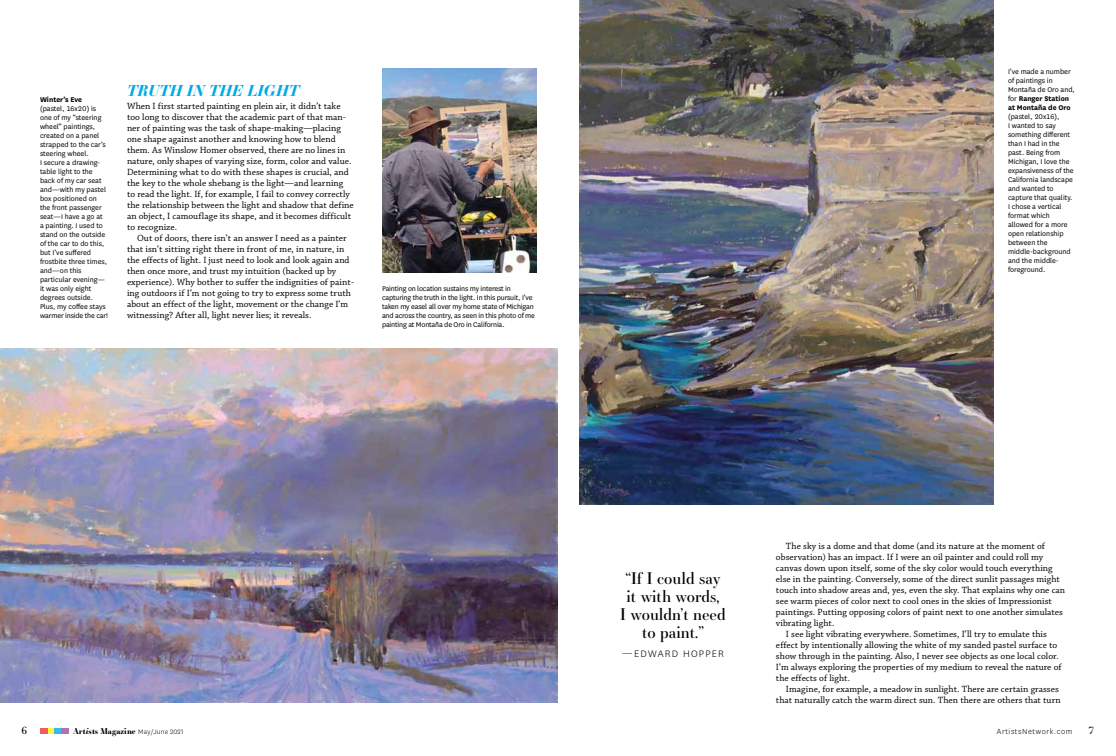
<style>
.page{position:relative;width:1116px;height:756px;background:#fff}
.page>*{position:absolute;margin:0;border:0;box-sizing:border-box;transform-origin:0 0}
.t1{font:16px/18px "Essonnes Display";color:#000;text-align:center}
.t2{font:italic 700 15px "Essonnes Display";letter-spacing:.005em;color:#00abe6}
.t3{font:300 11px "National";letter-spacing:.11em;color:#000}
.t4{font:10px "Essonnes Text";color:#000}
.t5{font:9.5px/11px "Chaparral Pro";letter-spacing:.005em;color:#000}
.t6{font:300 8.5px "National";letter-spacing:.07em;color:#000}
.t7{font:8px/9px "National";color:#000}
.t8{font:8px/9px "National";letter-spacing:-.02em;color:#000}
.t9{font:700 8px "Essonnes Display";letter-spacing:.01em;color:#000}
.t10{font:700 8px "National";color:#000}
.s1{font-weight:700}
.s2{font-style:italic}
.s3{font-family:"National";font-weight:300;font-size:7.5px}
</style>
<div class="page">
<div style="left:47px;top:728px;width:7px;height:6px;background:#fff349"></div>
<div style="left:40px;top:728px;width:7px;height:6px;background:#f15d5d"></div>
<div style="left:54px;top:728px;width:8px;height:6px;background:#3cb9eb"></div>
<div style="left:62px;top:728px;width:7px;height:6px;background:#ad74b1"></div>
<img style="left:0;top:348px;width:558px;height:355px">
<img style="left:580px;top:0;width:414px;height:504px">
<img style="left:382px;top:68px;width:154px;height:205px">
<p class="t10" style="left:40px;top:94px;width:44px">Winter’s Eve</p>
<p class="t7" style="left:40px;top:104px;width:69px">(pastel, 16x20) is one of my “steering wheel” paintings, created on a panel strapped to the car’s steering wheel.<br>I secure a drawing&shy;table light to the back of my car seat and—with my pastel box positioned on the front passenger seat—I have a go at a painting. I used to stand on the outside of the car to do this, but I’ve suffered frostbite three times, and—on this particular evening— it was only eight degrees outside.<br>Plus, my coffee stays warmer inside the car!</p>
<h2 class="t2" style="left:127px;top:80px;width:175px">TR UTH IN THE LIGHT</h2>
<p class="t5" style="left:127px;top:101px;width:228px">When I first started painting en plein air, it didn’t take too long to discover that the academic part of that man&shy;ner of painting was the task of shape-making—placing one shape against another and knowing how to blend them. As Winslow Homer observed, there are no lines in nature, only shapes of varying size, form, color and value.<br>Determining what to do with these shapes is crucial, and the key to the whole shebang is the light—and learning to read the light. If, for example, I fail to convey correctly the relationship between the light and shadow that define an object, I camouflage its shape, and it becomes difficult to recognize.</p>
<p class="t5" style="left:127px;top:233px;width:229px;text-indent:10px">Out of doors, there isn’t an answer I need as a painter that isn’t sitting right there in front of me, in nature, in the effects of light. I just need to look and look again and then once more, and trust my intuition (backed up by experience). Why bother to suffer the indignities of paint&shy;ing outdoors if I’m not going to try to express some truth about an effect of the light, movement or the change I’m witnessing? After all, light never lies; it reveals.</p>
<p class="t8" style="left:382px;top:284px;width:155px">Painting on location sustains my interest in capturing the truth in the light. In this pursuit, I’ve taken my easel all over my home state of Michigan and across the country, as seen in this photo of me painting at Montaña de Oro in California.</p>
<p class="t7" style="left:1008px;top:67px;width:68px">I’ve made a number of paintings in<br>Montaña de Oro and, for <span class="s1">Ranger Station at Montaña de Oro</span></p>
<p class="t7" style="left:1008px;top:112px;width:67px">(pastel, 20x16),<br>I wanted to say something different than I had in the past. Being from<br>Michigan, I love the expansiveness of the<br>California landscape and wanted to capture that quality.<br>I chose a vertical format which allowed for a more open relationship between the middle-background and the middle&shy;foreground.</p>
<h1 class="t1" style="left:620px;top:569px;width:107px">“If I could say it with words,<br>I wouldn’t need to paint.”</h1>
<p class="t3" style="left:622px;top:647px;width:104px">—Edward Hopper</p>
<p class="t5" style="left:786px;top:541px;width:261px">The sky is a dome and that dome (and its nature at the moment of</p>
<p class="t5" style="left:776px;top:552px;width:269px">observation) has an impact. If I were an oil painter and could roll my</p>
<p class="t5" style="left:776px;top:563px;width:278px">canvas down upon itself, some of the sky color would touch everything</p>
<p class="t5" style="left:776px;top:574px;width:285px">else in the painting. Conversely, some of the direct sunlit passages might</p>
<p class="t5" style="left:776px;top:585px;width:291px">touch into shadow areas and, yes, even the sky. That explains why one can</p>
<p class="t5" style="left:776px;top:596px;width:277px">see warm pieces of color next to cool ones in the skies of Impressionist</p>
<p class="t5" style="left:776px;top:607px;width:289px">paintings. Putting opposing colors of paint next to one another simulates</p>
<p class="t5" style="left:776px;top:618px;width:60px">vibrating light.</p>
<p class="t5" style="left:786px;top:629px;width:263px">I see light vibrating everywhere. Sometimes, I’ll try to emulate this</p>
<p class="t5" style="left:776px;top:640px;width:283px">effect by intentionally allowing the white of my sanded pastel surface to</p>
<p class="t5" style="left:776px;top:651px;width:284px">show through in the painting. Also, I never see objects as one local color.</p>
<p class="t5" style="left:776px;top:662px;width:287px">I’m always exploring the properties of my medium to reveal the nature of</p>
<p class="t5" style="left:776px;top:673px;width:76px">the effects of light.</p>
<p class="t5" style="left:786px;top:684px;width:274px">Imagine, for example, a meadow in sunlight. There are certain grasses</p>
<p class="t5" style="left:776px;top:695px;width:286px">that naturally catch the warm direct sun. Then there are others that turn</p>
<p class="t4" style="left:22px;top:724px;width:7px">6</p>
<p class="t9" style="left:73px;top:726px;width:112px">Art<span class="s2">I</span>sts Magazine <span class="s3">May/June 2021</span></p>
<p class="t6" style="left:997px;top:727px;width:77px">ArtistsNetwork.com</p>
<p class="t4" style="left:1089px;top:724px;width:7px">7</p>
</div>
